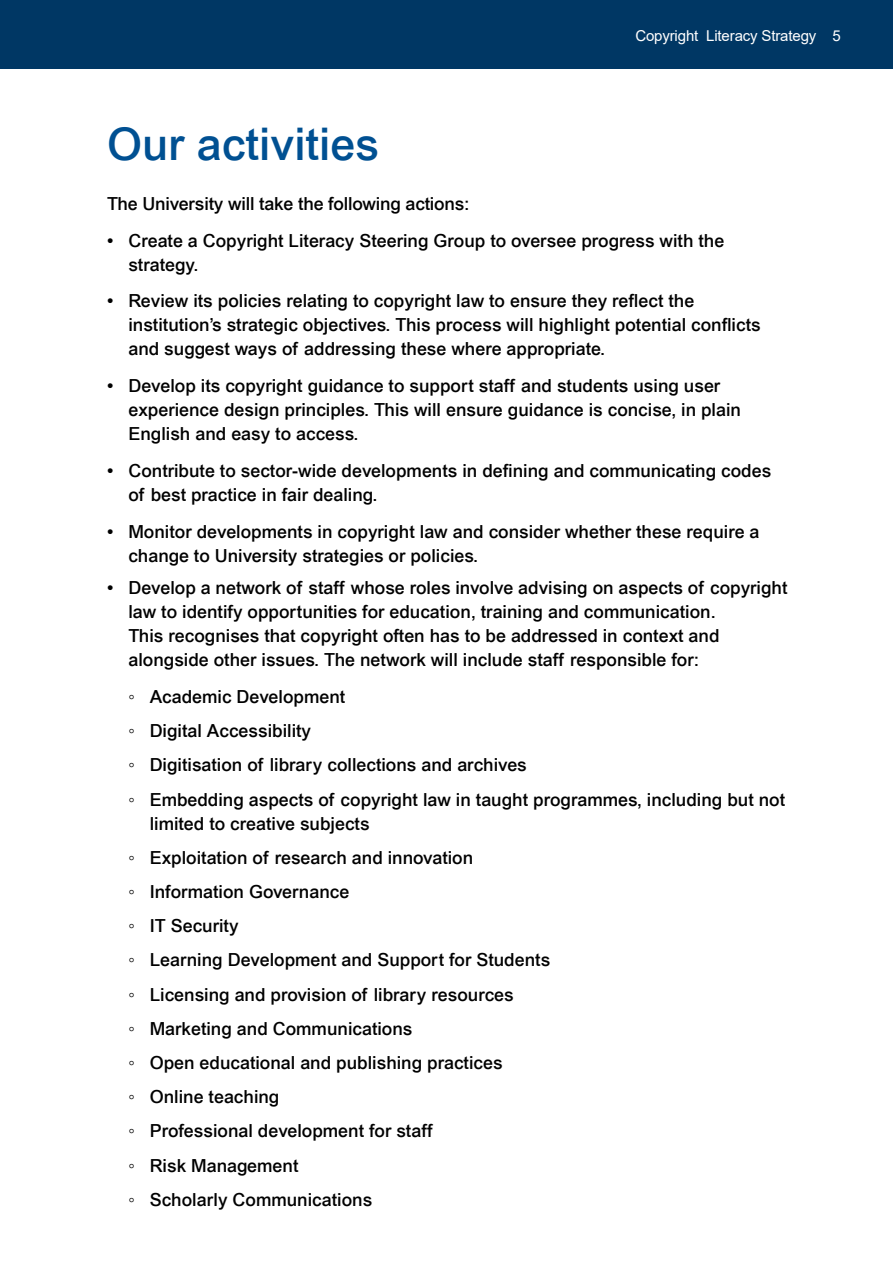
<style>
.page{position:relative;width:893px;height:1263px;background:#fff}
.page>*{position:absolute;margin:0;border:0;box-sizing:border-box;transform-origin:0 0}
.subhead{font:500 45px "Arial";color:#005092}
.t1{font:500 18px/24px "Arial";color:#000}
.t2{font:15px "Arial";letter-spacing:-.01em;color:#fff}
.s1{font-weight:400}
</style>
<div class="page">
<div style="left:0;top:0;width:893px;height:68px;background:#003764"></div>
<p class="t2" style="left:635px;top:25px;width:207px">Copyright Literacy Strategy 5</p>
<p class="subhead" style="left:107px;top:118px;width:274px">Our activities</p>
<p class="t1" style="left:107px;top:191px;width:364px">The University will take the following actions:</p>
<p class="t1" style="left:128px;top:228px;width:597px;text-indent:-21px">• Create a Copyright Literacy Steering Group to oversee progress with the strategy.</p>
<p class="t1" style="left:128px;top:289px;width:634px;text-indent:-21px">• Review its policies relating to copyright law to ensure they reflect the institution’s strategic objectives. This process will highlight potential conflicts and suggest ways of addressing these where appropriate.</p>
<p class="t1" style="left:128px;top:374px;width:614px;text-indent:-21px">• Develop its copyright guidance to support staff and students using user experience design principles. This will ensure guidance is concise, in plain<br>English and easy to access.</p>
<p class="t1" style="left:128px;top:458px;width:644px;text-indent:-21px">• Contribute to sector-wide developments in defining and communicating codes of best practice in fair dealing.</p>
<p class="t1" style="left:128px;top:519px;width:633px;text-indent:-21px">• Monitor developments in copyright law and consider whether these require a change to University strategies or policies.</p>
<p class="t1" style="left:128px;top:576px;width:661px;text-indent:-21px">• Develop a network of staff whose roles involve advising on aspects of copyright law to identify opportunities for education, training and communication.<br>This recognises that copyright often has to be addressed in context and alongside other issues. The network will include staff responsible for:</p>
<p class="t1" style="left:128px;top:684px;width:218px"><span class="s1">◦</span> Academic Development</p>
<p class="t1" style="left:128px;top:719px;width:184px"><span class="s1">◦</span> Digital Accessibility</p>
<p class="t1" style="left:128px;top:753px;width:400px"><span class="s1">◦</span> Digitisation of library collections and archives</p>
<p class="t1" style="left:150px;top:787px;width:637px;text-indent:-21px"><span class="s1">◦</span> Embedding aspects of copyright law in taught programmes, including but not limited to creative subjects</p>
<p class="t1" style="left:128px;top:845px;width:346px"><span class="s1">◦</span> Exploitation of research and innovation</p>
<p class="t1" style="left:128px;top:879px;width:222px"><span class="s1">◦</span> Information Governance</p>
<p class="t1" style="left:128px;top:914px;width:112px"><span class="s1">◦</span> IT Security</p>
<p class="t1" style="left:128px;top:948px;width:423px"><span class="s1">◦</span> Learning Development and Support for Students</p>
<p class="t1" style="left:128px;top:982px;width:387px"><span class="s1">◦</span> Licensing and provision of library resources</p>
<p class="t1" style="left:128px;top:1016px;width:286px"><span class="s1">◦</span> Marketing and Communications</p>
<p class="t1" style="left:128px;top:1050px;width:376px"><span class="s1">◦</span> Open educational and publishing practices</p>
<p class="t1" style="left:128px;top:1085px;width:153px"><span class="s1">◦</span> Online teaching</p>
<p class="t1" style="left:128px;top:1119px;width:306px"><span class="s1">◦</span> Professional development for staff</p>
<p class="t1" style="left:128px;top:1153px;width:172px"><span class="s1">◦</span> Risk Management</p>
<p class="t1" style="left:128px;top:1187px;width:245px"><span class="s1">◦</span> Scholarly Communications</p>
</div>
